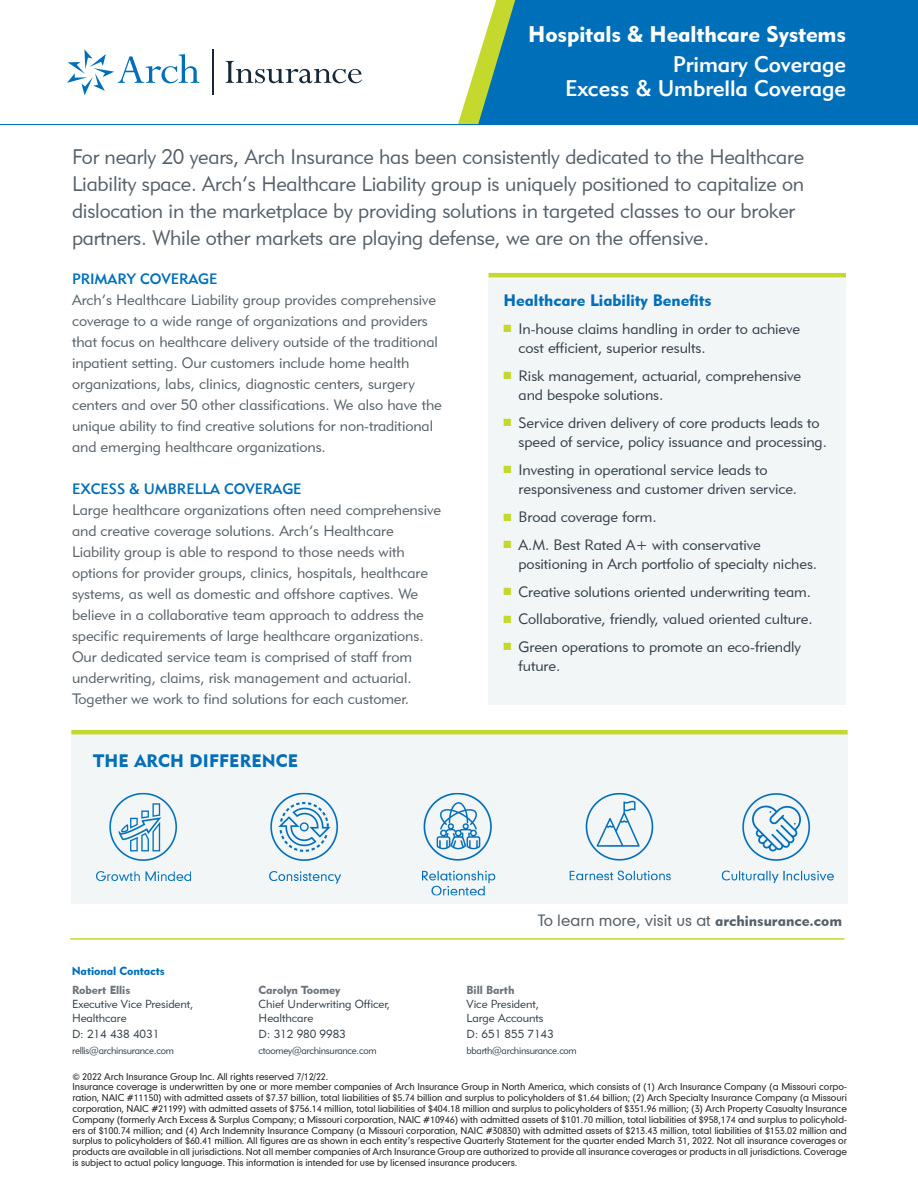
<style>
.page{position:relative;width:918px;height:1188px;background:#fff}
.page>*{position:absolute;margin:0;border:0;box-sizing:border-box;transform-origin:0 0}
.t1{font:22.5px/30px "Geometric 415 BT Black A";letter-spacing:-.005em;color:#fff;text-align:right}
.t2{font:22.5px "Geometric 415 BT Medium A";letter-spacing:-.005em;color:#fff}
.t3{font:21px/27px "Geometric 415 BT Lite A";letter-spacing:-.01em;color:#566069}
.t4{font:18px "Geometric 415 BT Black A";letter-spacing:.01em;color:#006fba}
.t5{font:16.5px "Geometric 415 BT Black A";color:#006fba}
.t6{font:15px/21px "Geometric 415 BT Lite A";letter-spacing:-.005em;color:#566069}
.t7{font:15px/19.5px "Geometric 415 BT Lite A";letter-spacing:-.005em;color:#323e48}
.t8{font:15px "Geometric 706 BT Medium B";color:#566069}
.t9{font:15px "Geometric 415 BT Medium A";letter-spacing:-.005em;color:#006fba}
.t10{font:11.7px/14px "Geometric 415 BT Lite A";letter-spacing:-.005em;color:#323e48}
.t11{font:11.7px "Geometric 415 BT Black A";letter-spacing:-.005em;color:#006fba}
.t12{font:10.2px "Geometric 415 BT Lite A";letter-spacing:-.025em;color:#323e48;scale:.95 1}
.t13{font:9px/10.8px "Geometric 706 BT Medium B";letter-spacing:-.01em;color:#231f20;text-align:justify}
.s1{font-family:"Geometric 415 BT Medium A"}
.s2{color:#c4d82d}
.s3{font-family:"Geometric 415 BT Black A";color:#6c737a}
.s4{font-family:"Geometric 415 BT Black A"}
</style>
<div class="page">
<div style="left:515px;top:0;width:403px;height:124px;background:#006fba"></div>
<svg style="left:458px;top:0;width:57px;height:124px"></svg>
<hr style="left:0;top:124px;width:918px;height:1px;background:#006fba">
<svg style="left:226px;top:61px;width:136px;height:22px"></svg>
<hr style="left:212px;top:49px;width:1px;height:46px;background:#172938">
<svg style="left:67px;top:49px;width:132px;height:46px"></svg>
<hr style="left:70px;top:938px;width:775px;height:2px;background:#c4d82d">
<div style="left:71px;top:731px;width:777px;height:173px;background:#f3f6f7"></div>
<hr style="left:71px;top:730px;width:777px;height:4px;background:#c4d82d">
<img style="left:269px;top:792px;width:72px;height:92px">
<img style="left:721px;top:793px;width:113px;height:90px">
<img style="left:569px;top:793px;width:102px;height:88px">
<img style="left:96px;top:792px;width:96px;height:89px">
<img style="left:422px;top:792px;width:74px;height:104px">
<div style="left:489px;top:273px;width:357px;height:431px;background:#f3f6f7"></div>
<hr style="left:489px;top:273px;width:357px;height:4px;background:#c4d82d">
<p class="t1" style="left:528px;top:19px;width:319px">Hospitals &amp; Healthcare Systems<br><span class="s1">Primary Coverage</span></p>
<p class="t2" style="left:565px;top:75px;width:282px">Excess &amp; Umbrella Coverage</p>
<p class="t3" style="left:72px;top:143px;width:734px">For nearly 20 years, Arch Insurance has been consistently dedicated to the Healthcare Liability space. Arch’s Healthcare Liability group is uniquely positioned to capitalize on dislocation in the marketplace by providing solutions in targeted classes to our broker partners. While other markets are playing defense, we are on the offensive.</p>
<p class="t9" style="left:72px;top:270px;width:147px">PRIMARY COVERAGE</p>
<p class="t6" style="left:72px;top:289px;width:371px">Arch’s Healthcare Liability group provides comprehensive coverage to a wide range of organizations and providers that focus on healthcare delivery outside of the traditional inpatient setting. Our customers include home health organizations, labs, clinics, diagnostic centers, surgery centers and over 50 other classifications. We also have the unique ability to find creative solutions for non-traditional and emerging healthcare organizations.</p>
<p class="t9" style="left:72px;top:480px;width:231px">EXCESS &amp; UMBRELLA COVERAGE</p>
<p class="t6" style="left:72px;top:499px;width:371px">Large healthcare organizations often need comprehensive and creative coverage solutions. Arch’s Healthcare Liability group is able to respond to those needs with options for provider groups, clinics, hospitals, healthcare systems, as well as domestic and offshore captives. We believe in a collaborative team approach to address the specific requirements of large healthcare organizations.<br>Our dedicated service team is comprised of staff from underwriting, claims, risk management and actuarial.<br>Together we work to find solutions for each customer.</p>
<p class="t4" style="left:93px;top:750px;width:206px">THE ARCH DIFFERENCE</p>
<p class="t5" style="left:504px;top:290px;width:209px">Healthcare Liability Benefits</p>
<p class="t7" style="left:519px;top:318px;width:283px;text-indent:-15px"><span class="s2">■</span> In-house claims handling in order to achieve cost efficient, superior results.</p>
<p class="t7" style="left:519px;top:366px;width:284px;text-indent:-15px"><span class="s2">■</span> Risk management, actuarial, comprehensive and bespoke solutions.</p>
<p class="t7" style="left:519px;top:413px;width:310px;text-indent:-15px"><span class="s2">■</span> Service driven delivery of core products leads to speed of service, policy issuance and processing.</p>
<p class="t7" style="left:519px;top:460px;width:280px;text-indent:-15px"><span class="s2">■</span> Investing in operational service leads to responsiveness and customer driven service.</p>
<p class="t7" style="left:504px;top:507px;width:155px"><span class="s2">■</span> Broad coverage form.</p>
<p class="t7" style="left:519px;top:534px;width:300px;text-indent:-15px"><span class="s2">■</span> A.M. Best Rated A+ with conservative positioning in Arch portfolio of specialty niches.</p>
<p class="t7" style="left:504px;top:582px;width:309px"><span class="s2">■</span> Creative solutions oriented underwriting team.</p>
<p class="t7" style="left:504px;top:609px;width:311px"><span class="s2">■</span> Collaborative, friendly, valued oriented culture.</p>
<p class="t7" style="left:519px;top:637px;width:284px;text-indent:-15px"><span class="s2">■</span> Green operations to promote an eco-friendly future.</p>
<p class="t11" style="left:72px;top:964px;width:95px">National Contacts</p>
<p class="t10" style="left:72px;top:983px;width:123px"><span class="s3">Robert Ellis<br></span>Executive Vice President,<br>Healthcare</p>
<p class="t10" style="left:72px;top:1027px;width:89px">D: 214 438 4031</p>
<p class="t12" style="left:72px;top:1044px;width:109px">rellis@archinsurance.com</p>
<p class="t10" style="left:259px;top:983px;width:133px"><span class="s3">Carolyn Toomey<br></span>Chief Underwriting Officer,<br>Healthcare</p>
<p class="t10" style="left:259px;top:1027px;width:89px">D: 312 980 9983</p>
<p class="t12" style="left:259px;top:1044px;width:126px">ctoomey@archinsurance.com</p>
<p class="t8" style="left:538px;top:910px;width:306px">To learn more, visit us at <span class="s4">archinsurance.com</span></p>
<p class="t10" style="left:467px;top:983px;width:79px"><span class="s3">Bill Barth<br></span>Vice President,<br>Large Accounts</p>
<p class="t10" style="left:467px;top:1027px;width:89px">D: 651 855 7143</p>
<p class="t12" style="left:467px;top:1044px;width:118px">bbarth@archinsurance.com</p>
<p class="t13" style="left:72px;top:1071px;width:257px">© 2022 Arch Insurance Group Inc. All rights reserved 7/12/22.</p>
<p class="t13" style="left:72px;top:1081px;width:776px">Insurance coverage is underwritten by one or more member companies of Arch Insurance Group in North America, which consists of (1) Arch Insurance Company (a Missouri corpo&shy;ration, NAIC #11150) with admitted assets of $7.37 billion, total liabilities of $5.74 billion and surplus to policyholders of $1.64 billion; (2) Arch Specialty Insurance Company (a Missouri corporation, NAIC #21199) with admitted assets of $756.14 million, total liabilities of $404.18 million and surplus to policyholders of $351.96 million; (3) Arch Property Casualty Insurance Company (formerly Arch Excess &amp; Surplus Company; a Missouri corporation, NAIC #10946) with admitted assets of $101.70 million, total liabilities of $958,174 and surplus to policyhold&shy;ers of $100.74 million; and (4) Arch Indemnity Insurance Company (a Missouri corporation, NAIC #30830) with admitted assets of $213.43 million, total liabilities of $153.02 million and surplus to policyholders of $60.41 million. All figures are as shown in each entity’s respective Quarterly Statement for the quarter ended March 31, 2022. Not all insurance coverages or products are available in all jurisdictions. Not all member companies of Arch Insurance Group are authorized to provide all insurance coverages or products in all jurisdictions. Coverage is subject to actual policy language. This information is intended for use by licensed insurance producers.</p>
</div>
